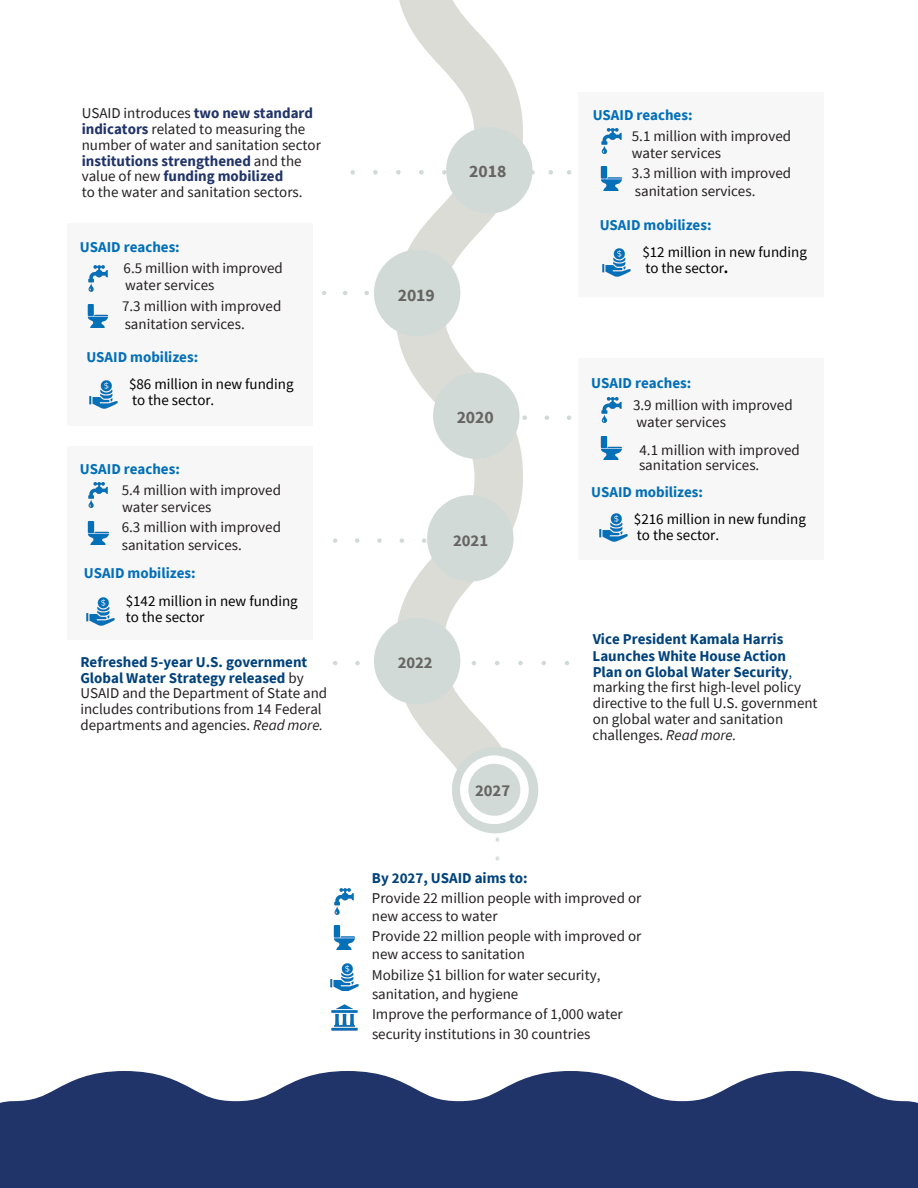
<style>
.page{position:relative;width:918px;height:1188px;background:#fff}
.page>*{position:absolute;margin:0;border:0;box-sizing:border-box;transform-origin:0 0}
.t1{font:700 17.7px "Source Sans Pro";color:#676563}
.t2{font:700 16.65px "Source Sans Pro";color:#676563}
.t3{font:15px/15.8px "Source Sans Pro";color:#231f20}
.t4{font:15px/15.8px "Source Sans Pro";color:#000}
.t5{font:700 15px "Source Sans Pro";color:#036fb8}
.t6{font:700 15px "Source Sans Pro";color:#006fb9}
.t7{font:700 15px "Source Sans Pro";color:#00427c}
.s1{font-weight:700;color:#213469}
.s2{font-weight:700}
.s3{font-weight:700;color:#00427c}
.s4{font-style:italic}
.s5{color:#00427c}
</style>
<div class="page">
<div style="left:0;top:1105px;width:918px;height:83px;background:#213469"></div>
<svg style="left:0;top:1071px;width:918px;height:34px;fill:#213469"></svg>
<div style="left:67px;top:224px;width:246px;height:202px;background:#f8f7f7"></div>
<img style="left:88px;top:265px;width:20px;height:27px">
<img style="left:87px;top:304px;width:22px;height:24px">
<div style="left:67px;top:446px;width:246px;height:193px;background:#f8f7f7"></div>
<img style="left:86px;top:597px;width:28px;height:28px">
<img style="left:88px;top:482px;width:20px;height:26px">
<img style="left:87px;top:521px;width:22px;height:24px">
<img style="left:89px;top:381px;width:28px;height:28px">
<div style="left:579px;top:92px;width:245px;height:204px;background:#f8f7f7"></div>
<div style="left:579px;top:358px;width:245px;height:201px;background:#f8f7f7"></div>
<img style="left:601px;top:397px;width:21px;height:26px">
<img style="left:600px;top:436px;width:22px;height:24px">
<img style="left:602px;top:249px;width:28px;height:28px">
<img style="left:601px;top:128px;width:21px;height:26px">
<img style="left:600px;top:167px;width:23px;height:23px">
<img style="left:495px;top:837px;width:5px;height:24px">
<img style="left:600px;top:513px;width:28px;height:28px">
<svg style="left:322px;top:291px;width:4px;height:4px"></svg>
<svg style="left:333px;top:661px;width:4px;height:4px"></svg>
<svg style="left:350px;top:170px;width:5px;height:5px"></svg>
<svg style="left:567px;top:415px;width:4px;height:5px"></svg>
<svg style="left:523px;top:415px;width:26px;height:5px"></svg>
<svg style="left:373px;top:170px;width:5px;height:5px"></svg>
<svg style="left:567px;top:170px;width:4px;height:5px"></svg>
<svg style="left:548px;top:170px;width:5px;height:5px"></svg>
<svg style="left:343px;top:291px;width:26px;height:4px"></svg>
<svg style="left:565px;top:661px;width:4px;height:4px"></svg>
<svg style="left:355px;top:661px;width:191px;height:4px"></svg>
<svg style="left:500px;top:59px;width:23px;height:769px"></svg>
<svg style="left:395px;top:0;width:105px;height:829px"></svg>
<svg style="left:333px;top:538px;width:4px;height:5px"></svg>
<svg style="left:355px;top:538px;width:49px;height:5px"></svg>
<svg style="left:422px;top:538px;width:4px;height:5px"></svg>
<div style="left:374px;top:618px;width:86px;height:86px;background:#d1dad7;border-radius:50%"></div>
<div style="left:446px;top:127px;width:87px;height:87px;background:#d1dad7;border-radius:50%"></div>
<div style="left:374px;top:250px;width:86px;height:86px;background:#d1dad7;border-radius:50%"></div>
<div style="left:433px;top:372px;width:86px;height:87px;background:#d1dad7;border-radius:50%"></div>
<div style="left:427px;top:495px;width:87px;height:87px;background:#d1dad7;border-radius:50%"></div>
<div style="left:452px;top:747px;width:86px;height:86px;background:#d1dad7;border-radius:50%"></div>
<div style="left:460px;top:755px;width:69px;height:69px;background:#fff;border-radius:50%"></div>
<div style="left:468px;top:764px;width:52px;height:52px;background:#d1dad7;border-radius:50%"></div>
<img style="left:330px;top:963px;width:28px;height:28px">
<img style="left:334px;top:888px;width:20px;height:27px">
<img style="left:333px;top:926px;width:23px;height:23px">
<img style="left:331px;top:1004px;width:27px;height:27px">
<p class="t3" style="left:82px;top:105px;width:241px">USAID introduces <span class="s1">two new standard indicators</span> related to measuring the number of water and sanitation sector <span class="s1">institutions strengthened</span> and the value of new <span class="s1">funding mobilized<br></span>to the water and sanitation sectors.</p>
<h3 class="t6" style="left:593px;top:105px;width:101px">USAID reaches:</h3>
<p class="t3" style="left:632px;top:127px;width:161px;line-height:16.8px">5.1 million with improved water services</p>
<p class="t3" style="left:632px;top:164px;width:161px;line-height:18px">3.3 million with improved sanitation services.</p>
<h3 class="t5" style="left:600px;top:216px;width:113px">USAID mobilizes:</h3>
<p class="t4" style="left:642px;top:244px;width:166px">$12 million in new funding to the sector<span class="s2">.</span></p>
<p class="t1" style="left:469px;top:160px;width:39px">2018</p>
<h3 class="t6" style="left:80px;top:237px;width:101px">USAID reaches:</h3>
<p class="t3" style="left:124px;top:260px;width:161px;line-height:16.8px">6.5 million with improved water services</p>
<p class="t3" style="left:122px;top:296px;width:161px;line-height:18px">7.3 million with improved sanitation services.</p>
<h3 class="t5" style="left:86px;top:348px;width:113px">USAID mobilizes:</h3>
<p class="t4" style="left:129px;top:376px;width:166px">$86 million in new funding to the sector.</p>
<p class="t1" style="left:398px;top:284px;width:39px">2019</p>
<h3 class="t6" style="left:591px;top:374px;width:102px">USAID reaches:</h3>
<p class="t3" style="left:633px;top:396px;width:161px;line-height:17px">3.9 million with improved water services</p>
<p class="t3" style="left:639px;top:441px;width:162px">4.1 million with improved sanitation services.</p>
<h3 class="t5" style="left:591px;top:482px;width:113px">USAID mobilizes:</h3>
<p class="t4" style="left:634px;top:511px;width:174px">$216 million in new funding to the sector.</p>
<p class="t1" style="left:457px;top:406px;width:39px">2020</p>
<h3 class="t6" style="left:80px;top:459px;width:101px">USAID reaches:</h3>
<p class="t3" style="left:122px;top:482px;width:161px;line-height:16.8px">5.4 million with improved water services</p>
<p class="t3" style="left:122px;top:518px;width:161px;line-height:18px">6.3 million with improved sanitation services.</p>
<h3 class="t5" style="left:84px;top:563px;width:113px">USAID mobilizes:</h3>
<p class="t4" style="left:126px;top:593px;width:174px">$142 million in new funding to the sector</p>
<p class="t7" style="left:80px;top:652px;width:228px">Refreshed 5-year U.S. government</p>
<p class="t2" style="left:398px;top:652px;width:37px">2022</p>
<p class="t3" style="left:80px;top:669px;width:248px"><span class="s3">Global Water Strategy released</span> by USAID and the Department of State and includes contributions from 14 Federal departments and agencies. <span class="s4">Read more.</span></p>
<p class="t2" style="left:453px;top:529px;width:37px">2021</p>
<p class="t3" style="left:593px;top:631px;width:227px"><span class="s3">Vice President Kamala Harris<br>Launches White House Action<br>Plan on Global Water Security</span><span class="s5">, </span>marking the first high-level policy directive to the full U.S. government on global water and sanitation challenges. <span class="s4">Read more.</span></p>
<p class="t2" style="left:475px;top:780px;width:37px">2027</p>
<h3 class="t7" style="left:372px;top:868px;width:157px">By 2027, USAID aims to:</h3>
<p class="t3" style="left:372px;top:889px;width:271px;line-height:18px">Provide 22 million people with improved or new access to water</p>
<p class="t3" style="left:372px;top:927px;width:271px;line-height:18px">Provide 22 million people with improved or new access to sanitation</p>
<p class="t3" style="left:372px;top:965px;width:230px;line-height:19px">Mobilize $1 billion for water security, sanitation, and hygiene</p>
<p class="t3" style="left:372px;top:1004px;width:252px;line-height:20.2px">Improve the performance of 1,000 water security institutions in 30 countries</p>
</div>
